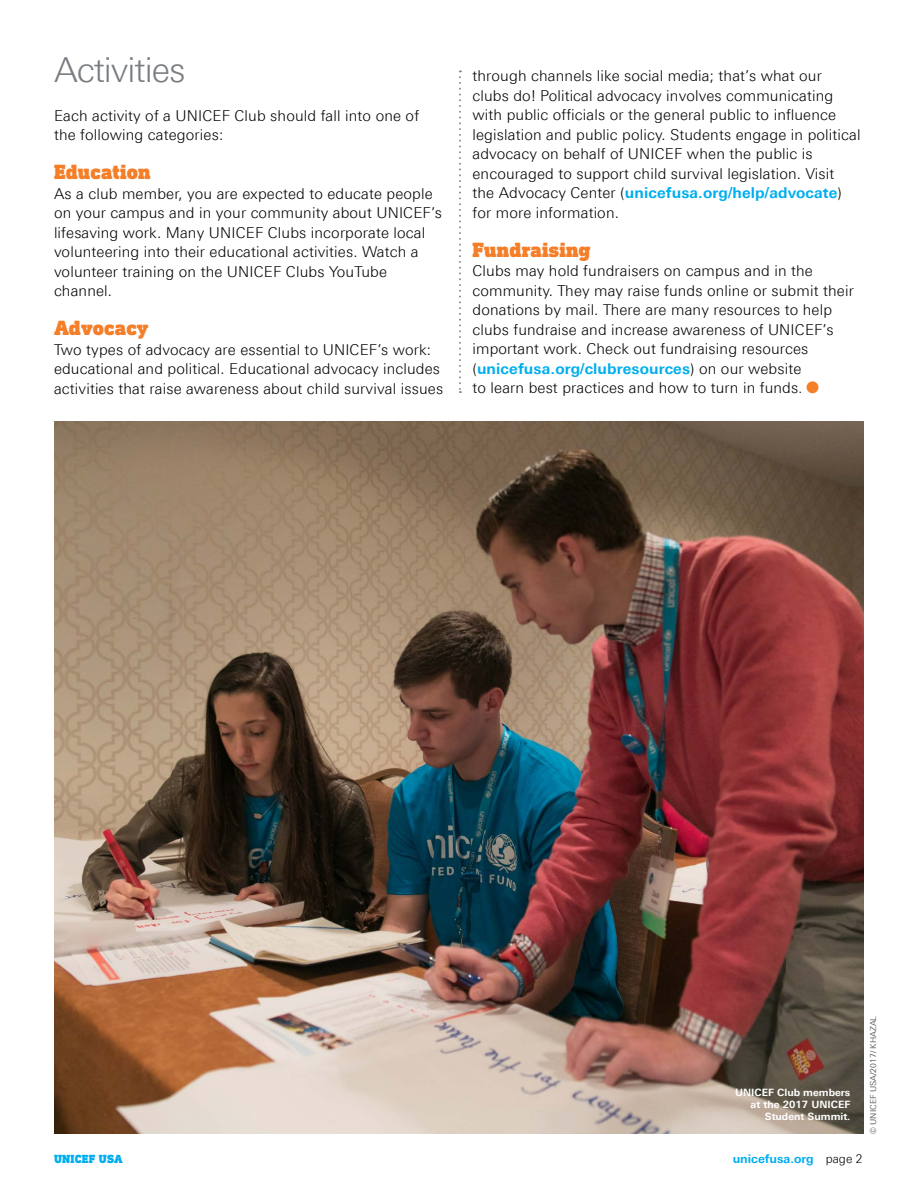
<style>
.page{position:relative;width:918px;height:1188px;background:#fff}
.page>*{position:absolute;margin:0;border:0;box-sizing:border-box;transform-origin:0 0}
.t1{font:300 34.5px "Linotype Univers 330";letter-spacing:-.03em;color:#797d82}
.t2{font:900 21px "DIN Next Slab Pro";letter-spacing:.01em;color:#f57e29}
.t3{font:300 15px/19.5px "Linotype Univers 330";letter-spacing:.01em;color:#000}
.t4{font:700 15px "Linotype Univers 630";letter-spacing:.01em;color:#00aeef}
.t5{font:700 12px "Linotype Univers 630";color:#00aeef}
.t6{font:900 12px "DIN Next Slab Pro";letter-spacing:.02em;color:#00aeef}
.t7{font:700 10.2px/12.3px "Linotype Univers 630";color:#fff;text-align:right}
.t8{font:8.25px "Linotype Univers 430";color:#5f636a}
.s1{font-family:"Linotype Univers 330";font-weight:300;color:#000}
.s2{font-size:13.5px}
.s3{color:#f57e29}
</style>
<div class="page">
<svg style="left:459px;top:71px;width:2px;height:322px"></svg>
<img style="left:54px;top:422px;width:810px;height:712px">
<h1 class="t1" style="left:54px;top:49px;width:133px">Activities</h1>
<p class="t3" style="left:54px;top:105px;width:367px">Each activity of a UNICEF Club should fall into one of the following categories:</p>
<h2 class="t2" style="left:54px;top:159px;width:98px">Education</h2>
<p class="t3" style="left:54px;top:183px;width:390px">As a club member, you are expected to educate people on your campus and in your community about UNICEF’s lifesaving work. Many UNICEF Clubs incorporate local volunteering into their educational activities. Watch a volunteer training on the UNICEF Clubs YouTube channel.</p>
<h2 class="t2" style="left:54px;top:315px;width:96px">Advocacy</h2>
<p class="t3" style="left:54px;top:339px;width:391px">Two types of advocacy are essential to UNICEF’s work: educational and political. Educational advocacy includes activities that raise awareness about child survival issues</p>
<p class="t3" style="left:472px;top:66px;width:390px">through channels like social media; that’s what our clubs do! Political advocacy involves communicating with public officials or the general public to influence legislation and public policy. Students engage in political advocacy on behalf of UNICEF when the public is encouraged to support child survival legislation. Visit</p>
<p class="t4" style="left:472px;top:184px;width:371px"><span class="s1">the Advocacy Center (</span>unicefusa.org/help/advocate<span class="s1">)</span></p>
<p class="t3" style="left:472px;top:203px;width:148px">for more information.</p>
<h2 class="t2" style="left:472px;top:237px;width:120px">Fundraising</h2>
<p class="t3" style="left:472px;top:261px;width:383px">Clubs may hold fundraisers on campus and in the community. They may raise funds online or submit their donations by mail. There are many resources to help clubs fundraise and increase awareness of UNICEF’s important work. Check out fundraising resources</p>
<p class="t4" style="left:472px;top:360px;width:330px"><span class="s1">(</span>unicefusa.org/clubresources<span class="s1">) on our website</span></p>
<p class="t3" style="left:472px;top:378px;width:348px">to learn best practices and how to turn in funds<span class="s2">.</span> <span class="s3">●</span></p>
<p class="t7" style="left:735px;top:1086px;width:117px">UNICEF Club members at the 2017 UNICEF<br>Student Summit.</p>
<p class="t6" style="left:54px;top:1151px;width:70px">UNICEF USA</p>
<p class="t5" style="left:733px;top:1151px;width:131px">unicefusa.org <span class="s1">page 2</span></p>
<p class="t8" style="left:868px;top:1134px;width:120px;rotate:-90deg">© UNICEF USA/2017/ KHAZAL</p>
</div>
